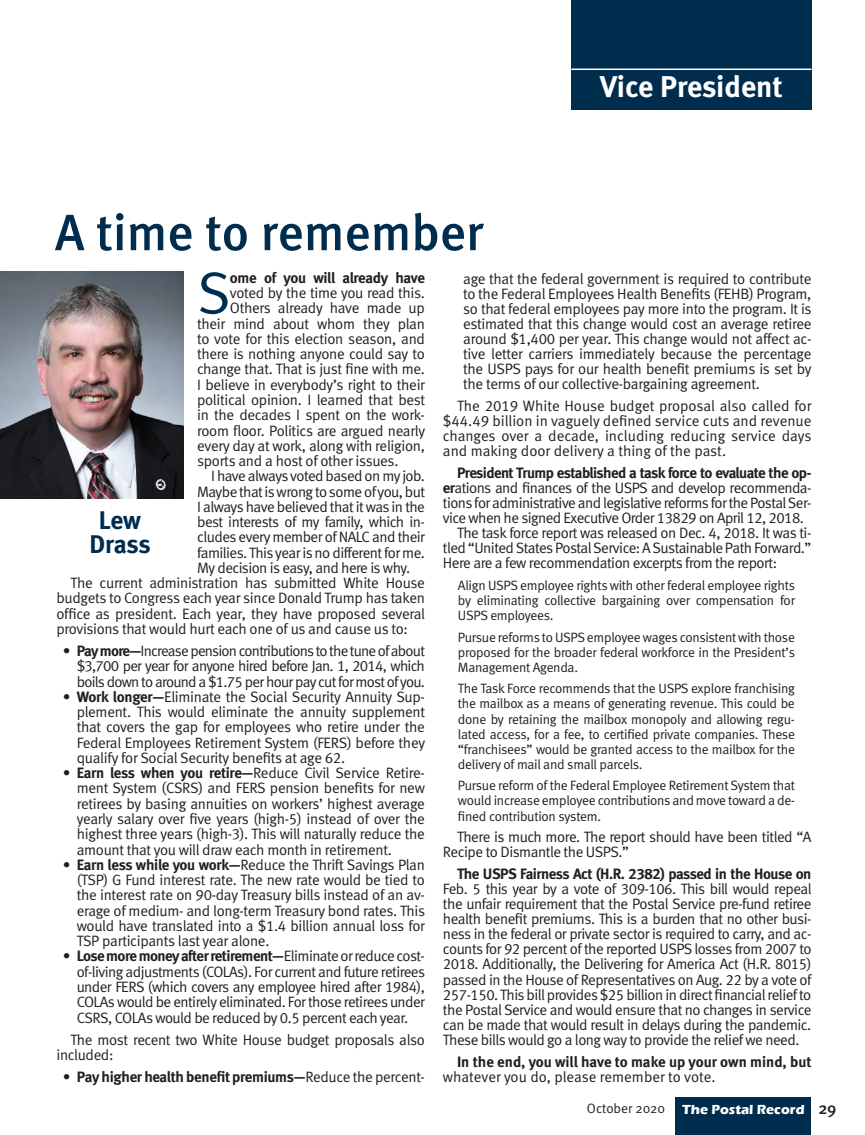
<style>
.page{position:relative;width:865px;height:1135px;background:#fff}
.page>*{position:absolute;margin:0;border:0;box-sizing:border-box;transform-origin:0 0}
.t1{font:58.8px "Meta Normal LF";color:#002c4d}
.t2{font:500 51px "Meta";color:#002c4d}
.t3{font:700 30px "Meta";color:#fff}
.t4{font:700 25.5px/24px "Meta";letter-spacing:-.01em;color:#002c4d;text-align:center}
.t5{font:15px/15px "Meta Normal LF";letter-spacing:-.03em;color:#231f20;text-align:justify}
.t6{font:15px "Meta Bold LF";letter-spacing:-.035em;color:#231f20}
.t7{font:15px "Meta Bold LF";color:#231f20}
.t8{font:15px "Meta Normal LF";color:#231f20}
.t9{font:13.5px/15px "Meta Normal";letter-spacing:-.02em;color:#231f20;text-align:justify}
.t10{font:700 13.5px "Eras ITC";color:#fff}
.t11{font:13.5px "Meta Normal";color:#231f20}
.s1{font-family:"Meta Bold LF"}
.s2{font-family:"Meta Normal LF"}
.s3{font-family:"Meta";font-weight:500;font-size:16.5px;color:#231f20}
</style>
<div class="page">
<div style="left:675px;top:1096px;width:135px;height:38px;background:#002c4d"></div>
<div style="left:571px;top:0;width:240px;height:109px;background:#002c4d"></div>
<hr style="left:571px;top:68px;width:240px;height:2px;background:#fff">
<img style="left:1px;top:271px;width:183px;height:227px">
<h2 class="t2" style="left:55px;top:203px;width:430px">A time to remember</h2>
<h3 class="t3" style="left:600px;top:69px;width:184px">Vice President</h3>
<h1 class="t1" style="left:197px;top:259px;width:35px">S</h1>
<p class="t6" style="left:230px;top:269px;width:196px">ome of you will already have</p>
<p class="t5" style="left:230px;top:285px;width:196px">voted by the time you read this.</p>
<p class="t5" style="left:230px;top:300px;width:196px">Others already have made up</p>
<p class="t5" style="left:197px;top:316px;width:229px">their mind about whom they plan</p>
<p class="t5" style="left:197px;top:331px;width:229px">to vote for this election season, and</p>
<p class="t5" style="left:197px;top:346px;width:229px">there is nothing anyone could say to</p>
<p class="t5" style="left:197px;top:361px;width:229px">change that. That is just fine with me.</p>
<p class="t5" style="left:197px;top:377px;width:229px">I believe in everybody’s right to their</p>
<p class="t5" style="left:197px;top:392px;width:229px">political opinion. I learned that best</p>
<p class="t5" style="left:197px;top:407px;width:229px">in the decades I spent on the work-</p>
<p class="t5" style="left:197px;top:422px;width:229px">room floor. Politics are argued nearly</p>
<p class="t5" style="left:197px;top:438px;width:229px">every day at work, along with religion,</p>
<p class="t5" style="left:197px;top:453px;width:203px">sports and a host of other issues.</p>
<p class="t5" style="left:211px;top:468px;width:215px">I have always voted based on my job.</p>
<p class="t5" style="left:197px;top:483px;width:229px">Maybe that is wrong to some of you, but</p>
<p class="t5" style="left:197px;top:499px;width:229px">I always have believed that it was in the</p>
<p class="t5" style="left:197px;top:514px;width:229px">best interests of my family, which in-</p>
<p class="t5" style="left:197px;top:529px;width:229px">cludes every member of NALC and their</p>
<p class="t5" style="left:197px;top:544px;width:229px">families. This year is no different for me.</p>
<p class="t5" style="left:197px;top:560px;width:215px">My decision is easy, and here is why.</p>
<p class="t5" style="left:71px;top:575px;width:356px">The current administration has submitted White House</p>
<p class="t5" style="left:56px;top:590px;width:370px">budgets to Congress each year since Donald Trump has taken</p>
<p class="t5" style="left:56px;top:605px;width:370px">office as president. Each year, they have proposed several</p>
<p class="t5" style="left:56px;top:621px;width:353px">provisions that would hurt each one of us and cause us to:</p>
<p class="t5" style="left:77px;top:642px;width:350px;text-indent:-14px"><span class="s1">• Pay more—</span>Increase pension contributions to the tune of about $3,700 per year for anyone hired before Jan. 1, 2014, which boils down to around a $1.75 per hour pay cut for most of you.</p>
<p class="t5" style="left:77px;top:688px;width:350px;text-indent:-14px"><span class="s1">• Work longer—</span>Eliminate the Social Security Annuity Sup&shy;plement. This would eliminate the annuity supplement that covers the gap for employees who retire under the Federal Employees Retirement System (FERS) before they qualify for Social Security benefits at age 62.</p>
<p class="t5" style="left:77px;top:765px;width:350px;text-indent:-13px"><span class="s1">• Earn less when you retire—</span>Reduce Civil Service Retire&shy;ment System (CSRS) and FERS pension benefits for new retirees by basing annuities on workers’ highest average yearly salary over five years (high-5) instead of over the highest three years (high-3). This will naturally reduce the amount that you will draw each month in retirement.</p>
<p class="t5" style="left:77px;top:856px;width:350px;text-indent:-14px"><span class="s1">• Earn less while you work—</span>Reduce the Thrift Savings Plan (TSP) G Fund interest rate. The new rate would be tied to the interest rate on 90-day Treasury bills instead of an av&shy;erage of medium- and long-term Treasury bond rates. This would have translated into a $1.4 billion annual loss for TSP participants last year alone.</p>
<p class="t6" style="left:63px;top:946px;width:363px">• Lose more money after retirement—<span class="s2">Eliminate or reduce cost-</span></p>
<p class="t5" style="left:77px;top:963px;width:350px">of-living adjustments (COLAs). For current and future retirees under FERS (which covers any employee hired after 1984), COLAs would be entirely eliminated. For those retirees under CSRS, COLAs would be reduced by 0.5 percent each year.</p>
<p class="t5" style="left:56px;top:1031px;width:370px;text-indent:14px">The most recent two White House budget proposals also included:</p>
<p class="t6" style="left:63px;top:1067px;width:363px">• Pay higher health benefit premiums—<span class="s2">Reduce the percent-</span></p>
<h3 class="t4" style="left:89px;top:507px;width:63px">Lew<br>Drass</h3>
<p class="t5" style="left:463px;top:270px;width:350px">age that the federal government is required to contribute to the Federal Employees Health Benefits (FEHB) Program, so that federal employees pay more into the program. It is estimated that this change would cost an average retiree around $1,400 per year. This change would not affect ac&shy;tive letter carriers immediately because the percentage the USPS pays for our health benefit premiums is set by the terms of our collective-bargaining agreement.</p>
<p class="t5" style="left:443px;top:397px;width:370px;text-indent:14px">The 2019 White House budget proposal also called for $44.49 billion in vaguely defined service cuts and revenue changes over a decade, including reducing service days and making door delivery a thing of the past.</p>
<p class="t6" style="left:457px;top:463px;width:356px">President Trump established a task force to evaluate the op-</p>
<p class="t5" style="left:443px;top:479px;width:370px"><span class="s1">er</span>ations and finances of the USPS and develop recommenda-</p>
<p class="t5" style="left:443px;top:494px;width:370px">tions for administrative and legislative reforms for the Postal Ser-</p>
<p class="t5" style="left:443px;top:509px;width:362px">vice when he signed Executive Order 13829 on April 12, 2018.</p>
<p class="t5" style="left:457px;top:524px;width:356px">The task force report was released on Dec. 4, 2018. It was ti-</p>
<p class="t5" style="left:443px;top:539px;width:370px">tled “United States Postal Service: A Sustainable Path Forward.”</p>
<p class="t5" style="left:443px;top:554px;width:336px">Here are a few recommendation excerpts from the report:</p>
<p class="t9" style="left:458px;top:577px;width:338px">Align USPS employee rights with other federal employee rights by eliminating collective bargaining over compensation for USPS employees.</p>
<p class="t9" style="left:458px;top:629px;width:338px">Pursue reforms to USPS employee wages consistent with those proposed for the broader federal workforce in the President’s Management Agenda.</p>
<p class="t9" style="left:458px;top:681px;width:338px">The Task Force recommends that the USPS explore franchising the mailbox as a means of generating revenue. This could be done by retaining the mailbox monopoly and allowing regu&shy;lated access, for a fee, to certified private companies. These “franchisees” would be granted access to the mailbox for the delivery of mail and small parcels.</p>
<p class="t9" style="left:458px;top:777px;width:338px">Pursue reform of the Federal Employee Retirement System that would increase employee contributions and move toward a de&shy;fined contribution system.</p>
<p class="t5" style="left:443px;top:829px;width:370px;text-indent:14px">There is much more. The report should have been titled “A<br>Recipe to Dismantle the USPS.”</p>
<p class="t6" style="left:457px;top:864px;width:356px">The USPS Fairness Act (H.R. 2382) passed in the House on</p>
<p class="t5" style="left:443px;top:881px;width:370px">Feb. 5 this year by a vote of 309-106. This bill would repeal the unfair requirement that the Postal Service pre-fund retiree health benefit premiums. This is a burden that no other busi&shy;ness in the federal or private sector is required to carry, and ac&shy;counts for 92 percent of the reported USPS losses from 2007 to 2018. Additionally, the Delivering for America Act (H.R. 8015) passed in the House of Representatives on Aug. 22 by a vote of 257-150. This bill provides $25 billion in direct financial relief to the Postal Service and would ensure that no changes in service can be made that would result in delays during the pandemic.<br>These bills would go a long way to provide the relief we need.</p>
<p class="t7" style="left:457px;top:1051px;width:356px">In the end, you will have to make up your own mind, but</p>
<p class="t8" style="left:443px;top:1067px;width:274px">whatever you do, please remember to vote.</p>
<p class="t11" style="left:587px;top:1100px;width:80px">October 2020</p>
<p class="t10" style="left:682px;top:1101px;width:156px">The Postal Record <span class="s3">29</span></p>
</div>
